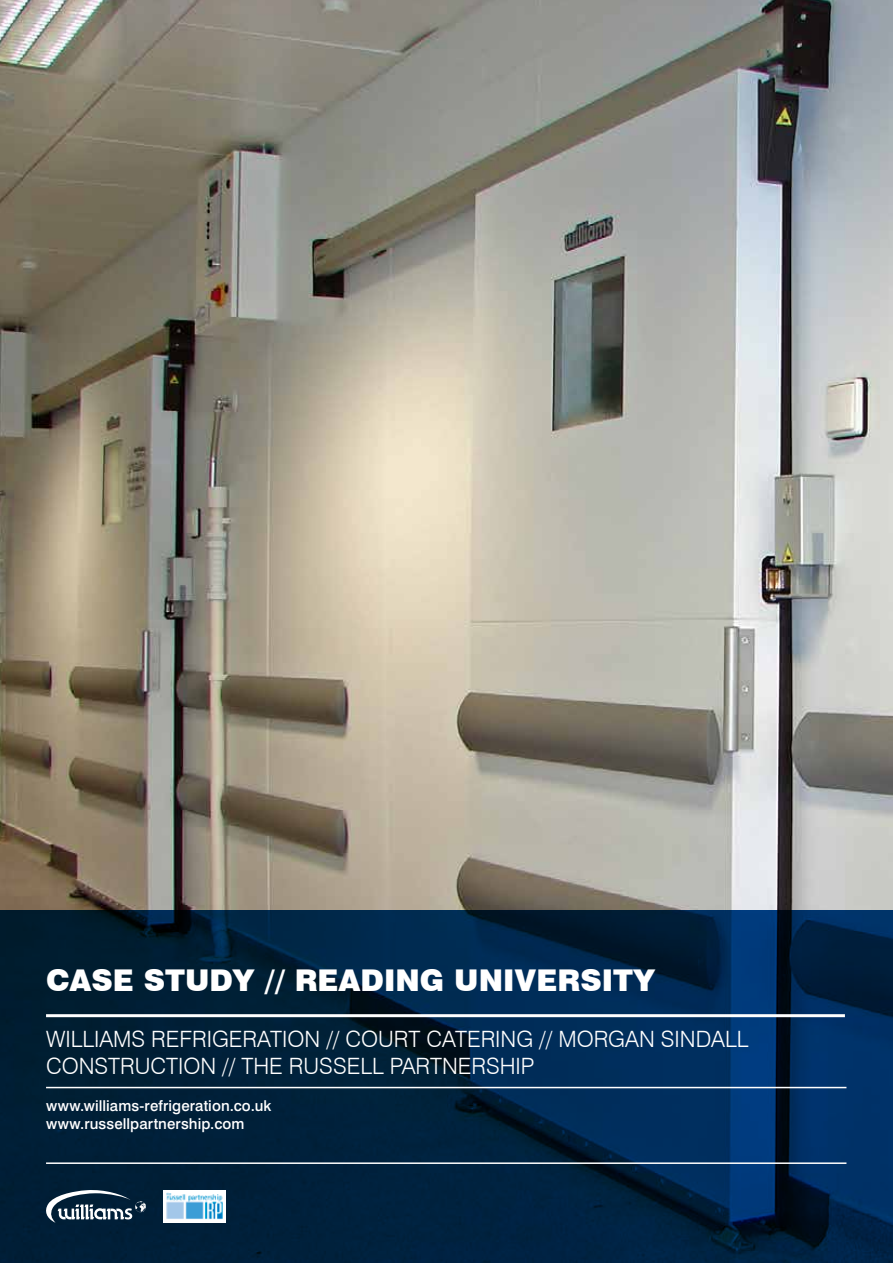
<style>
.page{position:relative;width:893px;height:1263px;background:#fff}
.page>*{position:absolute;margin:0;border:0;box-sizing:border-box;transform-origin:0 0}
.t1{font:900 30px "Swiss 721 BT";color:#fff}
.t2{font:300 22.5px/27px "Swiss 721 BT";color:#fff}
.t3{font:500 15px/18px "Swiss 721 BT";letter-spacing:.005em;color:#fff}
</style>
<div class="page">
<img style="left:0;top:0;width:893px;height:910px">
<svg style="left:0;top:910px;width:893px;height:353px;background:#002343"></svg>
<hr style="left:46px;top:1014px;width:799px;height:3px;background:#fff">
<hr style="left:46px;top:1087px;width:800px;height:1px;background:#fff">
<hr style="left:46px;top:1162px;width:800px;height:2px;background:#fff">
<img style="left:164px;top:1190px;width:61px;height:33px">
<svg style="left:46px;top:1190px;width:100px;height:33px"></svg>
<h1 class="t1" style="left:46px;top:962px;width:611px">CASE STUDY // READING UNIVERSITY</h1>
<p class="t2" style="left:46px;top:1025px;width:704px">WILLIAMS REFRIGERATION // COURT CATERING // MORGAN SINDALL<br>CONSTRUCTION // THE RUSSELL PARTNERSHIP</p>
<p class="t3" style="left:46px;top:1096px;width:227px">www.williams-refrigeration.co.uk www.russellpartnership.com</p>
</div>
